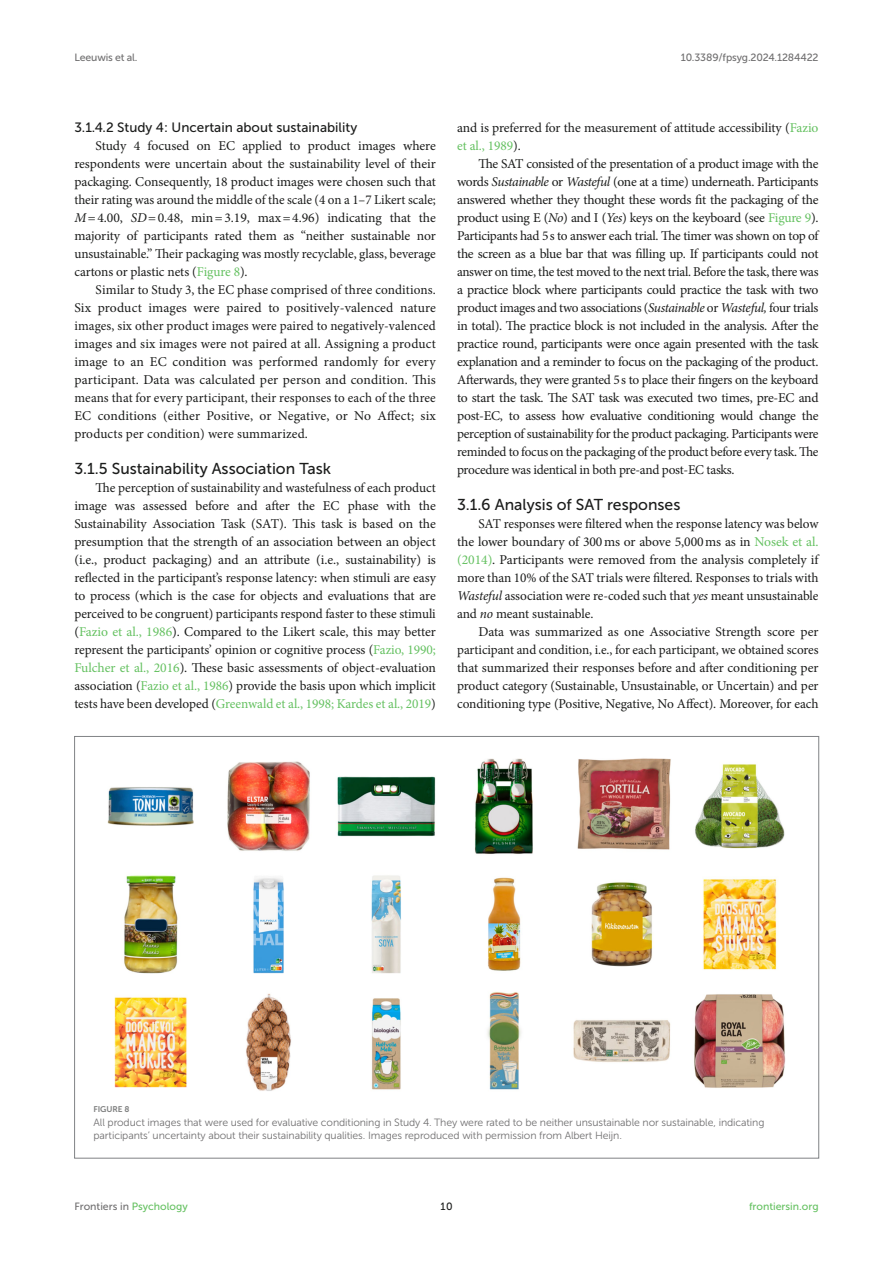
<style>
.page{position:relative;width:893px;height:1263px;background:#fff}
.page>*{position:absolute;margin:0;border:0;box-sizing:border-box;transform-origin:0 0}
.HEAD_3{font:15.75px "Museo Sans 500";color:#1b1c1b}
.TEXT{font:13.5px/18px "Minion Pro";letter-spacing:-.01em;color:#1b1c1b;text-align:justify}
.TEXT_FLUSH{font:13.5px/18px "Minion Pro";letter-spacing:-.005em;color:#1b1c1b;text-align:justify}
.HEAD_4{font:13.5px "Museo Sans 500";color:#1b1c1b}
.FIG_LEG{font:10.5px/13.5px "Museo Sans 300";letter-spacing:-.01em;color:#706f70}
.t1{font:10.5px "Museo Sans 500";letter-spacing:-.015em;color:#706f70}
.t2{font:10.5px "Museo Sans 500";color:#65c161}
.t3{font:10.5px "Museo Sans 500";color:#1b1c1b}
.FIG_HD{font:8.25px "Museo Sans 700";letter-spacing:-.01em;color:#7e7f7f}
.s1{font-style:italic}
.s2{color:#65c161}
</style>
<div class="page">
<img style="left:107px;top:758px;width:679px;height:333px">
<p class="t1" style="left:74px;top:51px;width:65px">Leeuwis et al.</p>
<p class="t1" style="left:681px;top:51px;width:139px">10.3389/fpsyg.2024.1284422</p>
<p class="HEAD_4" style="left:74px;top:120px;width:284px">3.1.4.2 Study 4: Uncertain about sustainability</p>
<p class="TEXT_FLUSH" style="left:74px;top:137px;width:363px;text-indent:21px">Study 4 focused on EC applied to product images where respondents were uncertain about the sustainability level of their packaging. Consequently, 18 product images were chosen such that their rating was around the middle of the scale (4 on a 1–7 Likert scale; <span class="s1">M</span>=4.00, <span class="s1">SD</span>=0.48, min=3.19, max=4.96) indicating that the majority of participants rated them as “neither sustainable nor unsustainable.” Their packaging was mostly recyclable, glass, beverage cartons or plastic nets (<span class="s2">Figure 8</span>).</p>
<p class="TEXT" style="left:74px;top:281px;width:363px;text-indent:21px">Similar to Study 3, the EC phase comprised of three conditions.<br>Six product images were paired to positively-valenced nature images, six other product images were paired to negatively-valenced images and six images were not paired at all. Assigning a product image to an EC condition was performed randomly for every participant. Data was calculated per person and condition. This means that for every participant, their responses to each of the three EC conditions (either Positive, or Negative, or No Affect; six products per condition) were summarized.</p>
<p class="HEAD_3" style="left:74px;top:460px;width:258px">3.1.5 Sustainability Association Task</p>
<p class="TEXT_FLUSH" style="left:74px;top:479px;width:363px;text-indent:21px">The perception of sustainability and wastefulness of each product image was assessed before and after the EC phase with the Sustainability Association Task (SAT). This task is based on the presumption that the strength of an association between an object (i.e., product packaging) and an attribute (i.e., sustainability) is reflected in the participant’s response latency: when stimuli are easy to process (which is the case for objects and evaluations that are perceived to be congruent) participants respond faster to these stimuli (<span class="s2">Fazio et al., 1986</span>). Compared to the Likert scale, this may better represent the participants’ opinion or cognitive process (<span class="s2">Fazio, 1990; Fulcher et al., 2016</span>). These basic assessments of object-evaluation association (<span class="s2">Fazio et al., 1986</span>) provide the basis upon which implicit tests have been developed (<span class="s2">Greenwald et al., 1998; Kardes et al., 2019</span>)</p>
<p class="TEXT_FLUSH" style="left:457px;top:119px;width:363px">and is preferred for the measurement of attitude accessibility (<span class="s2">Fazio et al., 1989</span>).</p>
<p class="TEXT" style="left:457px;top:155px;width:363px;text-indent:21px">The SAT consisted of the presentation of a product image with the words <span class="s1">Sustainable</span> or <span class="s1">Wasteful</span> (one at a time) underneath. Participants answered whether they thought these words fit the packaging of the product using E (<span class="s1">No</span>) and I (<span class="s1">Yes</span>) keys on the keyboard (see <span class="s2">Figure 9</span>).<br>Participants had 5s to answer each trial. The timer was shown on top of the screen as a blue bar that was filling up. If participants could not answer on time, the test moved to the next trial. Before the task, there was a practice block where participants could practice the task with two product images and two associations (<span class="s1">Sustainable</span> or <span class="s1">Wasteful,</span> four trials in total). The practice block is not included in the analysis. After the practice round, participants were once again presented with the task explanation and a reminder to focus on the packaging of the product.<br>Afterwards, they were granted 5s to place their fingers on the keyboard to start the task. The SAT task was executed two times, pre-EC and post-EC, to assess how evaluative conditioning would change the perception of sustainability for the product packaging. Participants were reminded to focus on the packaging of the product before every task. The procedure was identical in both pre-and post-EC tasks.</p>
<p class="HEAD_3" style="left:457px;top:496px;width:225px">3.1.6 Analysis of SAT responses</p>
<p class="TEXT_FLUSH" style="left:457px;top:515px;width:363px;text-indent:21px">SAT responses were filtered when the response latency was below the lower boundary of 300ms or above 5,000ms as in <span class="s2">Nosek et al. (2014)</span>. Participants were removed from the analysis completely if more than 10% of the SAT trials were filtered. Responses to trials with <span class="s1">Wasteful</span> association were re-coded such that <span class="s1">yes</span> meant unsustainable and <span class="s1">no</span> meant sustainable.</p>
<p class="TEXT" style="left:457px;top:623px;width:363px;text-indent:21px">Data was summarized as one Associative Strength score per participant and condition, i.e., for each participant, we obtained scores that summarized their responses before and after conditioning per product category (Sustainable, Unsustainable, or Uncertain) and per conditioning type (Positive, Negative, No Affect). Moreover, for each</p>
<p class="FIG_HD" style="left:94px;top:1105px;width:37px">FIGURE 8</p>
<p class="FIG_LEG" style="left:94px;top:1115px;width:672px">All product images that were used for evaluative conditioning in Study 4. They were rated to be neither unsustainable nor sustainable, indicating participants’ uncertainty about their sustainability qualities. Images reproduced with permission from Albert Heijn.</p>
<p class="t1" style="left:74px;top:1200px;width:115px">Frontiers in <span class="s2">Psychology</span></p>
<p class="t3" style="left:440px;top:1200px;width:14px">10</p>
<p class="t2" style="left:749px;top:1200px;width:71px">frontiersin.org</p>
</div>
